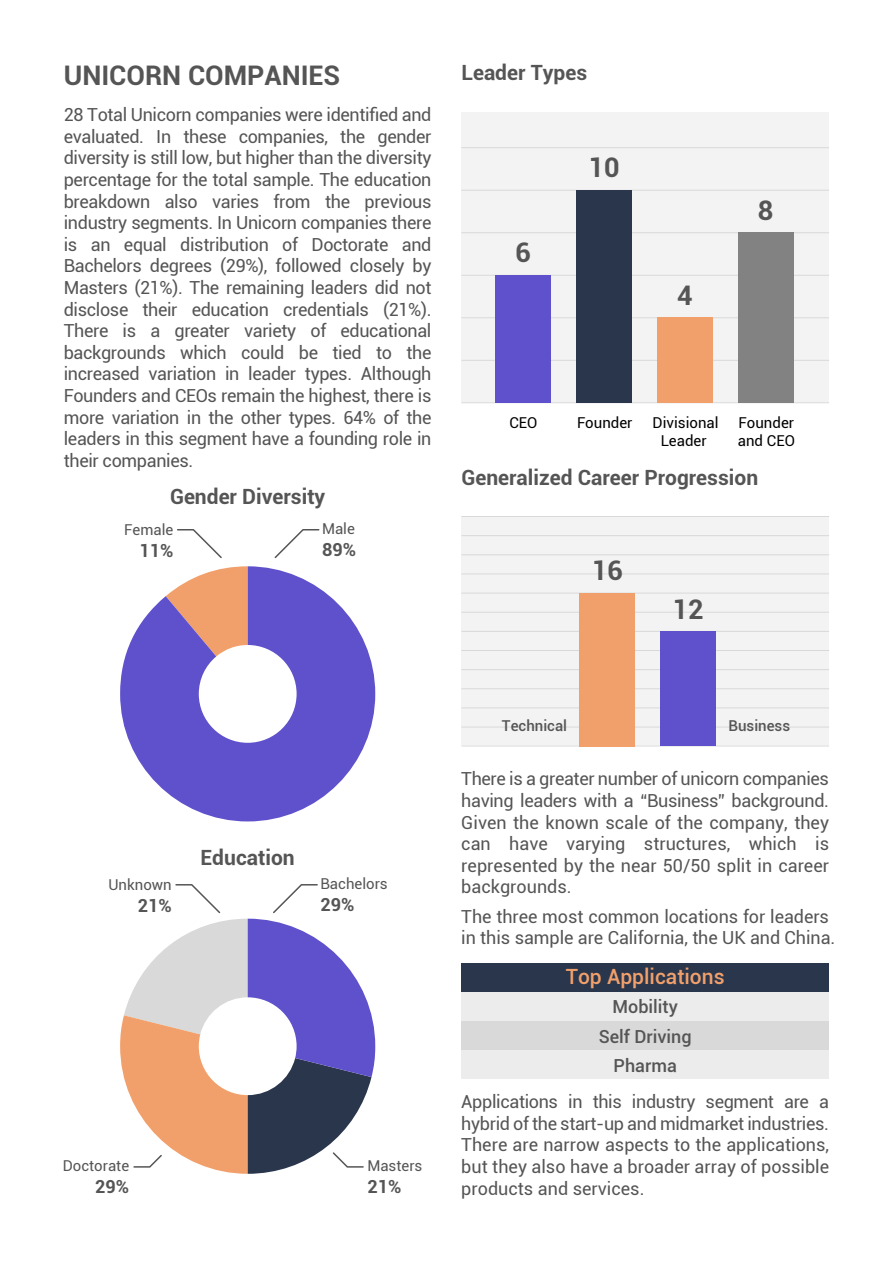
<style>
.page{position:relative;width:893px;height:1263px;background:#fff}
.page>*{position:absolute;margin:0;border:0;box-sizing:border-box;transform-origin:0 0}
.t1{font:700 27px "Roboto";color:#555}
.t2{font:700 21px "Roboto";color:#555}
.t3{font:500 21px "Roboto";color:#f1a06b}
.t4{font:18px/21.6px "Roboto";letter-spacing:-.005em;color:#555;text-align:justify}
.t5{font:500 18px/29.1px "Roboto";color:#555;text-align:center}
.t6{font:700 18px "Roboto";color:#555}
.t7{font:15px "Roboto";color:#555}
.t8{font:15px/18px "Roboto";color:#000}
.t9{font:500 15px "Roboto";color:#555}
</style>
<div class="page">
<div style="left:461px;top:963px;width:368px;height:29px;background:#2a364c"></div>
<div style="left:461px;top:992px;width:368px;height:29px;background:#ececec"></div>
<div style="left:461px;top:1021px;width:368px;height:29px;background:#d9d9d9"></div>
<div style="left:461px;top:1050px;width:368px;height:29px;background:#ececec"></div>
<div style="left:461px;top:112px;width:368px;height:291px;background:#f3f3f3"></div>
<hr style="left:461px;top:402px;width:368px;height:1px;background:#6a6a6a">
<hr style="left:461px;top:360px;width:368px;height:1px;background:#6a6a6a">
<hr style="left:461px;top:317px;width:368px;height:1px;background:#6a6a6a">
<hr style="left:461px;top:275px;width:368px;height:1px;background:#6a6a6a">
<hr style="left:461px;top:232px;width:368px;height:1px;background:#6a6a6a">
<hr style="left:461px;top:190px;width:368px;height:1px;background:#6a6a6a">
<hr style="left:461px;top:147px;width:368px;height:1px;background:#6a6a6a">
<div style="left:576px;top:190px;width:56px;height:213px;background:#2a364c"></div>
<div style="left:657px;top:318px;width:56px;height:85px;background:#f1a06b"></div>
<div style="left:496px;top:275px;width:55px;height:128px;background:#5f51cb"></div>
<div style="left:738px;top:233px;width:55px;height:170px;background:#828282"></div>
<svg style="left:177px;top:529px;width:45px;height:29px"></svg>
<svg style="left:274px;top:529px;width:46px;height:30px"></svg>
<svg style="left:120px;top:566px;width:255px;height:255px;fill:#5f51cb"></svg>
<svg style="left:120px;top:884px;width:255px;height:290px"></svg>
<div style="left:461px;top:516px;width:368px;height:230px;background:#f3f3f3"></div>
<hr style="left:461px;top:746px;width:368px;height:1px;background:#6a6a6a">
<hr style="left:461px;top:727px;width:368px;height:1px;background:#6a6a6a">
<hr style="left:461px;top:707px;width:368px;height:1px;background:#6a6a6a">
<hr style="left:461px;top:669px;width:368px;height:1px;background:#6a6a6a">
<hr style="left:461px;top:688px;width:368px;height:1px;background:#6a6a6a">
<hr style="left:461px;top:631px;width:368px;height:1px;background:#6a6a6a">
<hr style="left:461px;top:650px;width:368px;height:1px;background:#6a6a6a">
<hr style="left:461px;top:593px;width:368px;height:1px;background:#6a6a6a">
<hr style="left:461px;top:612px;width:368px;height:1px;background:#6a6a6a">
<hr style="left:461px;top:574px;width:368px;height:1px;background:#6a6a6a">
<hr style="left:461px;top:535px;width:368px;height:1px;background:#6a6a6a">
<hr style="left:461px;top:554px;width:368px;height:1px;background:#6a6a6a">
<hr style="left:461px;top:516px;width:368px;height:1px;background:#6a6a6a">
<div style="left:660px;top:631px;width:56px;height:115px;background:#5f51cb"></div>
<div style="left:580px;top:593px;width:55px;height:153px;background:#f1a06b"></div>
<h1 class="t1" style="left:64px;top:56px;width:278px">UNICORN COMPANIES</h1>
<p class="t4" style="left:64px;top:103px;width:369px">28 Total Unicorn companies were identified and evaluated. In these companies, the gender diversity is still low, but higher than the diversity percentage for the total sample. The education breakdown also varies from the previous industry segments. In Unicorn companies there is an equal distribution of Doctorate and Bachelors degrees (29%), followed closely by Masters (21%). The remaining leaders did not disclose their education credentials (21%).<br>There is a greater variety of educational backgrounds which could be tied to the increased variation in leader types. Although Founders and CEOs remain the highest, there is more variation in the other types. 64% of the leaders in this segment have a founding role in their companies.</p>
<p class="t2" style="left:170px;top:482px;width:157px">Gender Diversity</p>
<p class="t7" style="left:124px;top:519px;width:51px">Female</p>
<p class="t6" style="left:139px;top:537px;width:35px">11%</p>
<p class="t7" style="left:322px;top:518px;width:34px">Male</p>
<p class="t6" style="left:322px;top:537px;width:35px">89%</p>
<p class="t2" style="left:461px;top:58px;width:127px">Leader Types</p>
<h1 class="t1" style="left:516px;top:234px;width:17px">6</h1>
<h1 class="t1" style="left:589px;top:149px;width:32px">10</h1>
<h1 class="t1" style="left:677px;top:276px;width:17px">4</h1>
<h1 class="t1" style="left:758px;top:191px;width:17px">8</h1>
<p class="t8" style="left:509px;top:413px;width:30px">CEO</p>
<p class="t8" style="left:577px;top:413px;width:57px">Founder</p>
<p class="t8" style="left:653px;top:413px;width:67px;text-align:center">Divisional<br>Leader</p>
<p class="t8" style="left:738px;top:413px;width:59px">Founder and CEO</p>
<p class="t2" style="left:461px;top:462px;width:298px">Generalized Career Progression</p>
<h1 class="t1" style="left:592px;top:552px;width:32px">16</h1>
<h1 class="t1" style="left:673px;top:591px;width:32px">12</h1>
<p class="t7" style="left:108px;top:874px;width:65px">Unknown</p>
<p class="t6" style="left:138px;top:892px;width:35px">21%</p>
<p class="t2" style="left:201px;top:842px;width:96px">Education</p>
<p class="t7" style="left:320px;top:873px;width:69px">Bachelors</p>
<p class="t6" style="left:320px;top:892px;width:35px">29%</p>
<p class="t7" style="left:63px;top:1155px;width:68px">Doctorate</p>
<p class="t6" style="left:95px;top:1173px;width:35px">29%</p>
<p class="t7" style="left:367px;top:1155px;width:57px">Masters</p>
<p class="t6" style="left:367px;top:1173px;width:35px">21%</p>
<p class="t9" style="left:502px;top:715px;width:67px">Technical</p>
<p class="t9" style="left:728px;top:715px;width:63px">Business</p>
<p class="t4" style="left:461px;top:767px;width:369px">There is a greater number of unicorn companies having leaders with a “Business” background.<br>Given the known scale of the company, they can have varying structures, which is represented by the near 50/50 split in career backgrounds.</p>
<p class="t4" style="left:461px;top:905px;width:376px">The three most common locations for leaders in this sample are California, the UK and China.</p>
<p class="t3" style="left:566px;top:962px;width:160px">Top Applications</p>
<p class="t5" style="left:599px;top:992px;width:94px">Mobility<br>Self Driving<br>Pharma</p>
<p class="t4" style="left:461px;top:1090px;width:369px">Applications in this industry segment are a hybrid of the start-up and midmarket industries.<br>There are narrow aspects to the applications, but they also have a broader array of possible products and services.</p>
</div>
